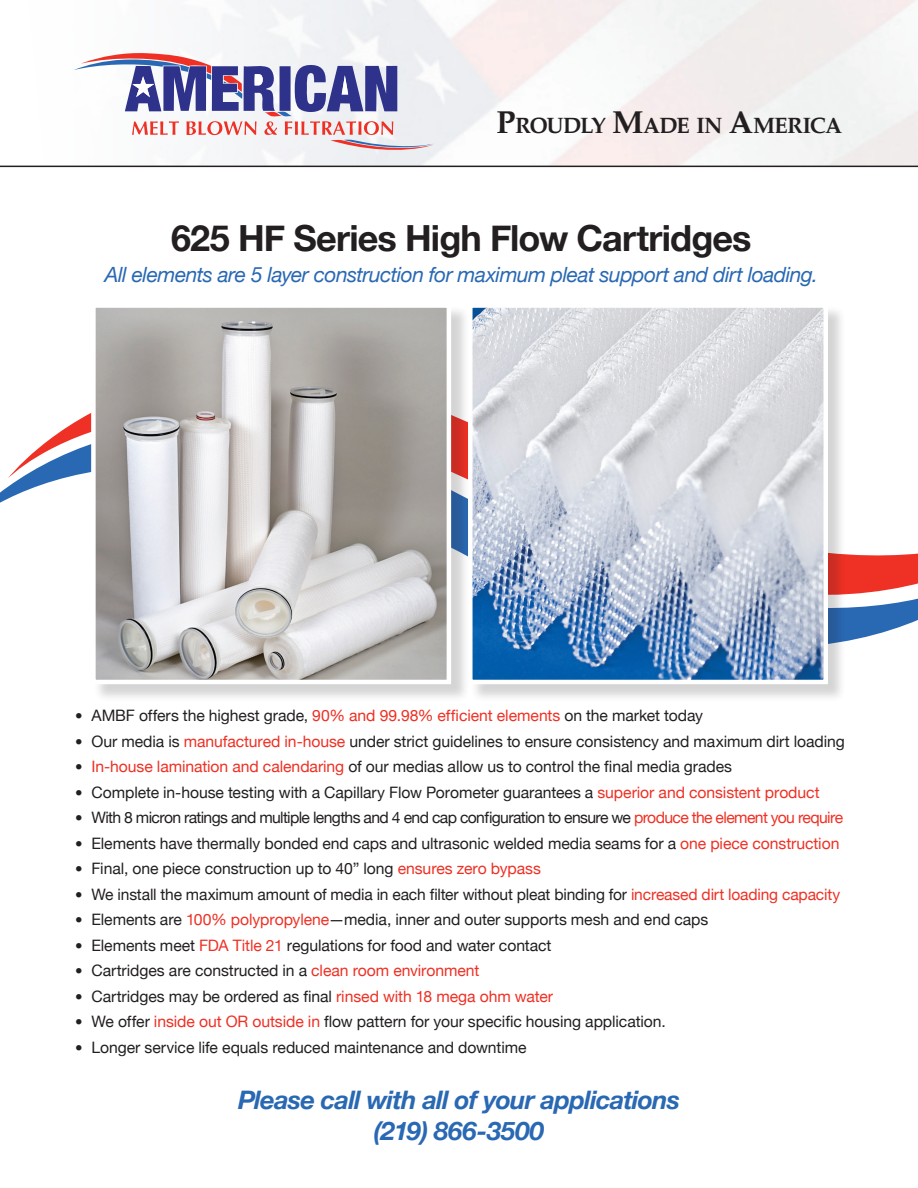
<style>
.page{position:relative;width:918px;height:1188px;background:#fff}
.page>*{position:absolute;margin:0;border:0;box-sizing:border-box;transform-origin:0 0}
.t1{font:700 36px "Helvetica Neue";letter-spacing:-.025em;color:#231f20}
.t2{font:italic 700 25.5px/31.5px "Helvetica Neue";letter-spacing:-.03em;color:#2968b3;text-align:center}
.t3{font:700 22.05px "Palatino";letter-spacing:-.05em;color:#231f20}
.t4{font:italic 21px "Helvetica Neue";letter-spacing:-.025em;color:#2968b3}
.t5{font:15.75px "Helvetica Neue";letter-spacing:-.005em;color:#231f20}
.t6{font:15.75px "Helvetica Neue";letter-spacing:-.04em;color:#231f20}
.s1{font-size:31.5px}
.s2{font-weight:300;font-size:15px}
.s3{color:#ef3024}
</style>
<div class="page">
<svg style="left:0;top:165px;width:918px;height:476px"></svg>
<hr style="left:0;top:166px;width:918px;height:1px;background:#231f20">
<svg style="left:74px;top:52px;width:361px;height:103px"></svg>
<div style="left:93px;top:306px;width:377px;height:397px;background:#231f20;opacity:.19"></div>
<img style="left:96px;top:308px;width:350px;height:371px">
<div style="left:91px;top:303px;width:360px;height:381px;border:4px solid #fff"></div>
<div style="left:470px;top:306px;width:377px;height:397px;background:#231f20;opacity:.19"></div>
<img style="left:473px;top:308px;width:350px;height:371px">
<div style="left:468px;top:303px;width:360px;height:381px;border:4px solid #fff"></div>
<h3 class="t3" style="left:496px;top:107px;width:347px"><span class="s1">P</span>ROUDLY <span class="s1">M</span>ADE IN <span class="s1">A</span>MERICA</h3>
<h1 class="t1" style="left:171px;top:209px;width:582px">625 HF Series High Flow Cartridges</h1>
<h3 class="t4" style="left:105px;top:259px;width:715px">All elements are 5 layer construction for maximum pleat support and dirt loading.</h3>
<p class="t5" style="left:75px;top:704px;width:630px"><span class="s2">•</span> AMBF offers the highest grade, <span class="s3">90% and 99.98% efficient elements</span> on the market today</p>
<p class="t5" style="left:75px;top:730px;width:771px"><span class="s2">•</span> Our media is <span class="s3">manufactured in-house</span> under strict guidelines to ensure consistency and maximum dirt loading</p>
<p class="t5" style="left:75px;top:755px;width:659px"><span class="s2">•</span> <span class="s3">In-house lamination and calendaring</span> of our medias allow us to control the final media grades</p>
<p class="t5" style="left:75px;top:781px;width:746px"><span class="s2">•</span> Complete in-house testing with a Capillary Flow Porometer guarantees a <span class="s3">superior and consistent product</span></p>
<p class="t6" style="left:75px;top:806px;width:770px"><span class="s2">•</span> With 8 micron ratings and multiple lengths and 4 end cap configuration to ensure we <span class="s3">produce the element you require</span></p>
<p class="t5" style="left:75px;top:832px;width:766px"><span class="s2">•</span> Elements have thermally bonded end caps and ultrasonic welded media seams for a <span class="s3">one piece construction</span></p>
<p class="t5" style="left:75px;top:857px;width:468px"><span class="s2">•</span> Final, one piece construction up to 40” long <span class="s3">ensures zero bypass</span></p>
<p class="t5" style="left:75px;top:883px;width:767px"><span class="s2">•</span> We install the maximum amount of media in each filter without pleat binding for <span class="s3">increased dirt loading capacity</span></p>
<p class="t5" style="left:75px;top:908px;width:635px"><span class="s2">•</span> Elements are <span class="s3">100% polypropylene</span>—media, inner and outer supports mesh and end caps</p>
<p class="t5" style="left:75px;top:934px;width:478px"><span class="s2">•</span> Elements meet <span class="s3">FDA Title 21</span> regulations for food and water contact</p>
<p class="t5" style="left:75px;top:959px;width:406px"><span class="s2">•</span> Cartridges are constructed in a <span class="s3">clean room environment</span></p>
<p class="t5" style="left:75px;top:985px;width:480px"><span class="s2">•</span> Cartridges may be ordered as final <span class="s3">rinsed with 18 mega ohm water</span></p>
<p class="t5" style="left:75px;top:1010px;width:592px"><span class="s2">•</span> We offer <span class="s3">inside out OR outside in</span> flow pattern for your specific housing application.</p>
<p class="t5" style="left:75px;top:1036px;width:453px"><span class="s2">•</span> Longer service life equals reduced maintenance and downtime</p>
<h2 class="t2" style="left:238px;top:1084px;width:443px">Please call with all of your applications (219) 866-3500</h2>
</div>
